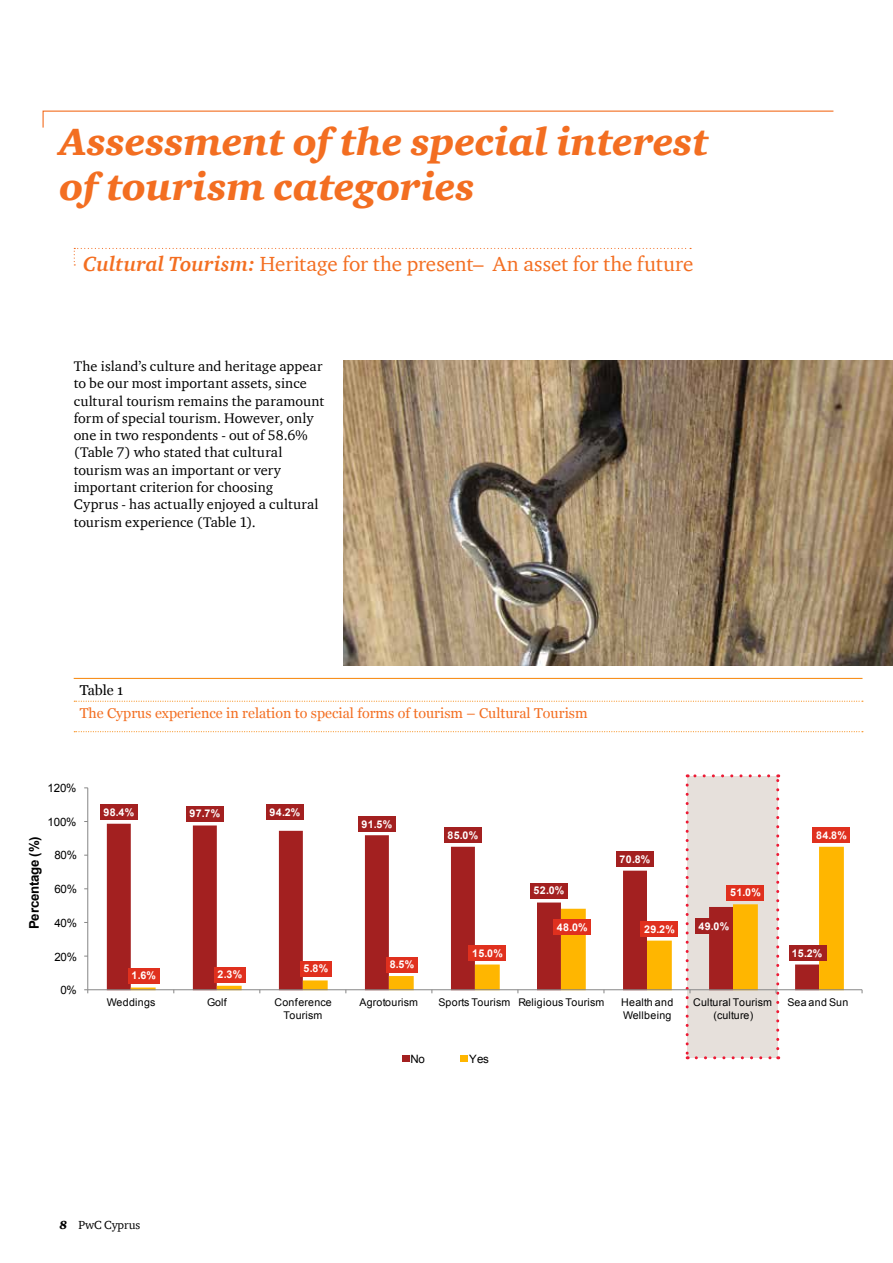
<style>
.page{position:relative;width:893px;height:1263px;background:#fff}
.page>*{position:absolute;margin:0;border:0;box-sizing:border-box;transform-origin:0 0}
.t1{font:italic 900 39px/45px "ITC Charter Com";color:#f36e21}
.t2{font:21px "ITC Charter Com";letter-spacing:-.005em;color:#f36e21}
.t3{font:14.25px/17.2px "ITC Charter Com";letter-spacing:.01em;color:#000}
.t4{font:14.25px "Georgia";color:#f36e21}
.t5{font:14.25px "Georgia";letter-spacing:-.01em;color:#000}
.t6{font:700 13.35px "Arial";letter-spacing:-.015em;color:#000}
.t7{font:12px "ITC Charter Com";letter-spacing:-.01em;color:#000}
.t8{font:11.55px "Arial";letter-spacing:-.02em;color:#000}
.t9{font:10.65px/12.5px "Arial";letter-spacing:.025em;color:#000;text-align:center}
.t10{font:700 10.65px "Arial";letter-spacing:.025em;color:#fff}
.s1{font-weight:700;font-style:italic}
.s2{font-weight:900;font-style:italic}
</style>
<div class="page">
<svg style="left:42px;top:110px;width:792px;height:18px"></svg>
<div style="left:687px;top:776px;width:91px;height:282px;background:#e6e0db"></div>
<svg style="left:696px;top:1056px;width:83px;height:3px"></svg>
<svg style="left:687px;top:774px;width:82px;height:3px"></svg>
<hr style="left:74px;top:678px;width:788px;height:1px;background:#f7901e">
<svg style="left:74px;top:701px;width:789px;height:1px"></svg>
<svg style="left:74px;top:731px;width:789px;height:1px"></svg>
<svg style="left:74px;top:248px;width:617px;height:17px"></svg>
<img style="left:343px;top:361px;width:550px;height:304px">
<svg style="left:107px;top:824px;width:706px;height:165px"></svg>
<svg style="left:131px;top:847px;width:713px;height:142px"></svg>
<hr style="left:87px;top:788px;width:1px;height:202px;background:#868686">
<hr style="left:88px;top:989px;width:774px;height:1px;background:#868686">
<svg style="left:686px;top:785px;width:4px;height:274px"></svg>
<svg style="left:776px;top:774px;width:3px;height:275px"></svg>
<div style="left:101px;top:804px;width:37px;height:16px;background:#a32020"></div>
<div style="left:187px;top:806px;width:37px;height:16px;background:#a32020"></div>
<div style="left:266px;top:804px;width:38px;height:16px;background:#a32020"></div>
<div style="left:359px;top:817px;width:37px;height:15px;background:#a32020"></div>
<div style="left:445px;top:827px;width:37px;height:16px;background:#a32020"></div>
<div style="left:531px;top:883px;width:37px;height:16px;background:#a32020"></div>
<div style="left:617px;top:851px;width:37px;height:16px;background:#a32020"></div>
<div style="left:696px;top:918px;width:37px;height:16px;background:#a32020"></div>
<div style="left:789px;top:945px;width:37px;height:16px;background:#a32020"></div>
<div style="left:128px;top:968px;width:31px;height:16px;background:#e0301e"></div>
<div style="left:214px;top:967px;width:31px;height:15px;background:#e0301e"></div>
<div style="left:300px;top:961px;width:31px;height:16px;background:#e0301e"></div>
<div style="left:386px;top:956px;width:31px;height:16px;background:#e0301e"></div>
<div style="left:469px;top:945px;width:37px;height:16px;background:#e0301e"></div>
<div style="left:554px;top:919px;width:37px;height:16px;background:#e0301e"></div>
<div style="left:641px;top:921px;width:37px;height:16px;background:#e0301e"></div>
<div style="left:727px;top:885px;width:37px;height:16px;background:#e0301e"></div>
<div style="left:813px;top:827px;width:37px;height:16px;background:#e0301e"></div>
<div style="left:402px;top:1056px;width:7px;height:6px;background:#a32020"></div>
<div style="left:461px;top:1056px;width:7px;height:6px;background:#ffb600"></div>
<h1 class="t1" style="left:60px;top:119px;width:650px">Assessment of the special interest of tourism categories</h1>
<h2 class="t2" style="left:83px;top:251px;width:612px"><span class="s1">Cultural Tourism:</span> Heritage for the present– An asset for the future</h2>
<p class="t3" style="left:74px;top:357px;width:252px">The island’s culture and heritage appear to be our most important assets, since cultural tourism remains the paramount form of special tourism. However, only one in two respondents - out of 58.6% (Table 7) who stated that cultural tourism was an important or very important criterion for choosing<br>Cyprus - has actually enjoyed a cultural tourism experience (Table 1).</p>
<p class="t5" style="left:80px;top:682px;width:45px">Table 1</p>
<p class="t4" style="left:80px;top:704px;width:509px">The Cyprus experience in relation to special forms of tourism – Cultural Tourism</p>
<p class="t8" style="left:48px;top:780px;width:30px">120%</p>
<p class="t8" style="left:48px;top:814px;width:30px">100%</p>
<p class="t10" style="left:103px;top:805px;width:32px">98.4%</p>
<p class="t10" style="left:189px;top:806px;width:32px">97.7%</p>
<p class="t10" style="left:270px;top:805px;width:32px">94.2%</p>
<p class="t10" style="left:362px;top:817px;width:32px">91.5%</p>
<p class="t6" style="left:25px;top:929px;width:94px;rotate:-90deg">Percentage (%)</p>
<p class="t8" style="left:54px;top:848px;width:24px">80%</p>
<p class="t8" style="left:54px;top:881px;width:24px">60%</p>
<p class="t8" style="left:54px;top:915px;width:24px">40%</p>
<p class="t10" style="left:448px;top:828px;width:32px">85.0%</p>
<p class="t10" style="left:534px;top:883px;width:32px">52.0%</p>
<p class="t10" style="left:620px;top:852px;width:32px">70.8%</p>
<p class="t10" style="left:557px;top:920px;width:32px">48.0%</p>
<p class="t10" style="left:644px;top:922px;width:32px">29.2%</p>
<p class="t10" style="left:730px;top:885px;width:32px">51.0%</p>
<p class="t10" style="left:698px;top:919px;width:32px">49.0%</p>
<p class="t10" style="left:816px;top:828px;width:32px">84.8%</p>
<p class="t8" style="left:54px;top:949px;width:24px">20%</p>
<p class="t10" style="left:132px;top:969px;width:26px">1.6%</p>
<p class="t10" style="left:218px;top:967px;width:26px">2.3%</p>
<p class="t10" style="left:304px;top:961px;width:26px">5.8%</p>
<p class="t10" style="left:390px;top:957px;width:26px">8.5%</p>
<p class="t10" style="left:472px;top:946px;width:32px">15.0%</p>
<p class="t10" style="left:792px;top:946px;width:32px">15.2%</p>
<p class="t8" style="left:60px;top:983px;width:18px">0%</p>
<p class="t9" style="left:107px;top:996px;width:50px">Weddings</p>
<p class="t9" style="left:207px;top:996px;width:21px">Golf</p>
<p class="t9" style="left:274px;top:996px;width:59px">Conference<br>Tourism</p>
<p class="t9" style="left:360px;top:996px;width:60px">Agrotourism</p>
<p class="t9" style="left:439px;top:996px;width:167px">Sports Tourism Religious Tourism</p>
<p class="t9" style="left:621px;top:996px;width:54px;text-align:left">Health and<br>Wellbeing</p>
<p class="t9" style="left:693px;top:996px;width:80px">Cultural Tourism (culture)</p>
<p class="t9" style="left:787px;top:996px;width:62px">Sea and Sun</p>
<p class="t8" style="left:411px;top:1051px;width:16px">No</p>
<p class="t8" style="left:469px;top:1051px;width:21px">Yes</p>
<p class="t7" style="left:60px;top:1218px;width:82px"><span class="s2">8</span> PwC Cyprus</p>
</div>
